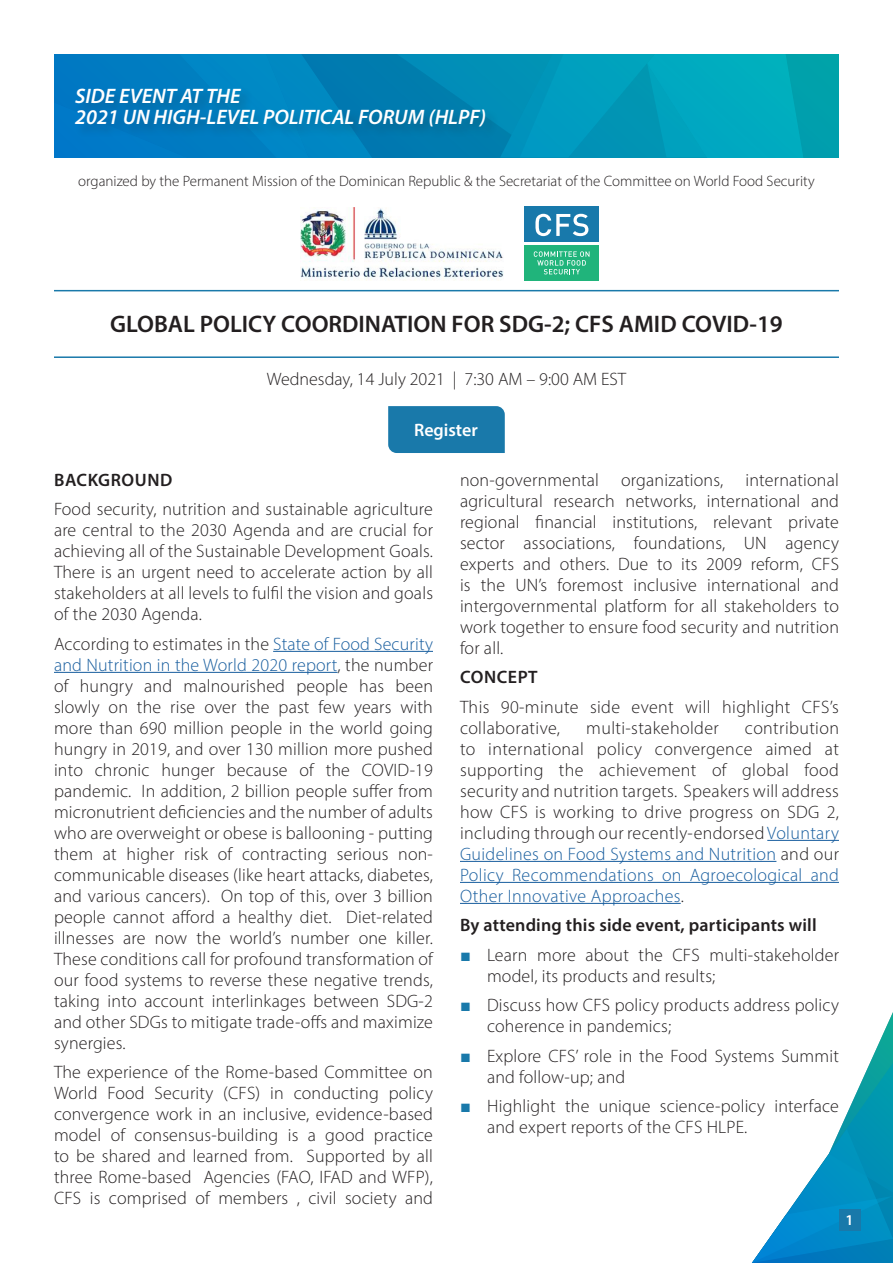
<style>
.page{position:relative;width:893px;height:1263px;background:#fff}
.page>*{position:absolute;margin:0;border:0;box-sizing:border-box;transform-origin:0 0}
.t1{font:600 24px "Myriad Pro";color:#231f20}
.t2{font:italic 600 21px "Myriad Pro";color:#fff}
.ABsatz{font:300 18px/21px "Myriad Pro";letter-spacing:.01em;color:#231f20;text-align:justify}
.ABsatz-2{font:600 18px "Myriad Pro";letter-spacing:.01em;color:#231f20}
.ABsatz-3{font:600 18px "Myriad Pro";letter-spacing:.03em;color:#231f20}
.t3{font:600 18px "Myriad Pro";color:#fff}
.t4{font:300 15px "Myriad Pro";color:#231f20}
.t5{font:600 15px "Myriad Pro";color:#fff}
.s1{color:#175d9e}
.s2{font-family:"Arial";font-weight:700;color:#1979aa}
</style>
<div class="page">
<svg style="left:752px;top:1012px;width:141px;height:251px"></svg>
<div style="left:839px;top:1209px;width:21px;height:21px;background:#1979aa"></div>
<hr style="left:54px;top:356px;width:785px;height:2px;background:#1979aa">
<hr style="left:54px;top:290px;width:785px;height:1px;background:#1979aa">
<hr style="left:273px;top:651px;width:160px;height:1px;background:#175d9e">
<hr style="left:54px;top:672px;width:284px;height:1px;background:#175d9e">
<hr style="left:767px;top:840px;width:72px;height:1px;background:#175d9e">
<hr style="left:460px;top:861px;width:316px;height:1px;background:#175d9e">
<hr style="left:460px;top:882px;width:379px;height:1px;background:#175d9e">
<hr style="left:460px;top:903px;width:221px;height:1px;background:#175d9e">
<div style="left:388px;top:406px;width:117px;height:47px;background:#1979aa"></div>
<svg style="left:54px;top:54px;width:785px;height:103px;background:#0093bb"></svg>
<div style="left:74px;top:86px;width:425px;height:54px;background:#231f20;opacity:.25"></div>
<div style="left:524px;top:206px;width:75px;height:37px;background:#1879ab"></div>
<div style="left:524px;top:243px;width:75px;height:38px;background:#20b47b"></div>
<hr style="left:524px;top:242px;width:75px;height:3px;background:#fff">
<svg style="left:535px;top:214px;width:53px;height:22px"></svg>
<svg style="left:534px;top:251px;width:55px;height:23px"></svg>
<img style="left:301px;top:207px;width:202px;height:73px">
<p class="t2" style="left:75px;top:83px;width:167px">SIDE EVENT AT THE</p>
<p class="t2" style="left:75px;top:104px;width:412px">2021 UN HIGH-LEVEL POLITICAL FORUM (HLPF)</p>
<p class="t4" style="left:78px;top:172px;width:738px">organized by the Permanent Mission of the Dominican Republic &amp; the Secretariat of the Committee on World Food Security</p>
<p class="t1" style="left:110px;top:309px;width:674px">GLOBAL POLICY COORDINATION FOR SDG-2; CFS AMID COVID-19</p>
<p class="ABsatz" style="left:267px;top:368px;width:361px">Wednesday, 14 July 2021 | 7:30 AM – 9:00 AM EST</p>
<p class="t3" style="left:414px;top:419px;width:65px">Register</p>
<p class="ABsatz-3" style="left:54px;top:468px;width:120px">BACKGROUND</p>
<p class="ABsatz" style="left:54px;top:498px;width:381px">Food security, nutrition and sustainable agriculture are central to the 2030 Agenda and are crucial for achieving all of the Sustainable Development Goals.<br>There is an urgent need to accelerate action by all stakeholders at all levels to fulfil the vision and goals of the 2030 Agenda.</p>
<p class="ABsatz" style="left:54px;top:633px;width:381px">According to estimates in the <span class="s1">State of Food Security and Nutrition in the World 2020 report</span>, the number of hungry and malnourished people has been slowly on the rise over the past few years with more than 690 million people in the world going hungry in 2019, and over 130 million more pushed into chronic hunger because of the COVID-19 pandemic. In addition, 2 billion people suffer from micronutrient deficiencies and the number of adults who are overweight or obese is ballooning - putting them at higher risk of contracting serious non&shy;communicable diseases (like heart attacks, diabetes, and various cancers). On top of this, over 3 billion people cannot afford a healthy diet. Diet-related illnesses are now the world’s number one killer.<br>These conditions call for profound transformation of our food systems to reverse these negative trends, taking into account interlinkages between SDG-2 and other SDGs to mitigate trade-offs and maximize synergies.</p>
<p class="ABsatz" style="left:54px;top:1061px;width:381px">The experience of the Rome-based Committee on World Food Security (CFS) in conducting policy convergence work in an inclusive, evidence-based model of consensus-building is a good practice to be shared and learned from. Supported by all three Rome-based Agencies (FAO, IFAD and WFP), CFS is comprised of members , civil society and</p>
<p class="ABsatz" style="left:460px;top:469px;width:380px">non-governmental organizations, international agricultural research networks, international and regional financial institutions, relevant private sector associations, foundations, UN agency experts and others. Due to its 2009 reform, CFS is the UN’s foremost inclusive international and intergovernmental platform for all stakeholders to work together to ensure food security and nutrition for all.</p>
<p class="ABsatz-3" style="left:460px;top:665px;width:79px">CONCEPT</p>
<p class="ABsatz" style="left:460px;top:696px;width:380px">This 90-minute side event will highlight CFS’s collaborative,</p>
<p class="ABsatz" style="left:460px;top:717px;width:380px;text-indent:285px">contribution to international policy convergence aimed at supporting the achievement of global food security and nutrition targets. Speakers will address how CFS is working to drive progress on SDG 2, including through our recently-endorsed <span class="s1">Voluntary Guidelines on Food Systems and Nutrition</span> and our <span class="s1">Policy Recommendations on Agroecological and Other Innovative Approaches</span>.</p>
<p class="ABsatz-2" style="left:460px;top:913px;width:358px">By attending this side event, participants will</p>
<p class="ABsatz" style="left:487px;top:944px;width:353px;text-indent:-27px"><span class="s2">■</span> Learn more about the CFS multi-stakeholder model, its products and results;</p>
<p class="ABsatz" style="left:487px;top:994px;width:353px;text-indent:-27px"><span class="s2">■</span> Discuss how CFS policy products address policy coherence in pandemics;</p>
<p class="ABsatz" style="left:487px;top:1045px;width:353px;text-indent:-27px"><span class="s2">■</span> Explore CFS’ role in the Food Systems Summit and follow-up; and</p>
<p class="ABsatz" style="left:487px;top:1095px;width:353px;text-indent:-27px"><span class="s2">■</span> Highlight the unique science-policy interface and expert reports of the CFS HLPE.</p>
<p class="ABsatz" style="left:586px;top:717px;width:134px">multi-stakeholder</p>
<p class="t5" style="left:846px;top:1211px;width:10px">1</p>
</div>
